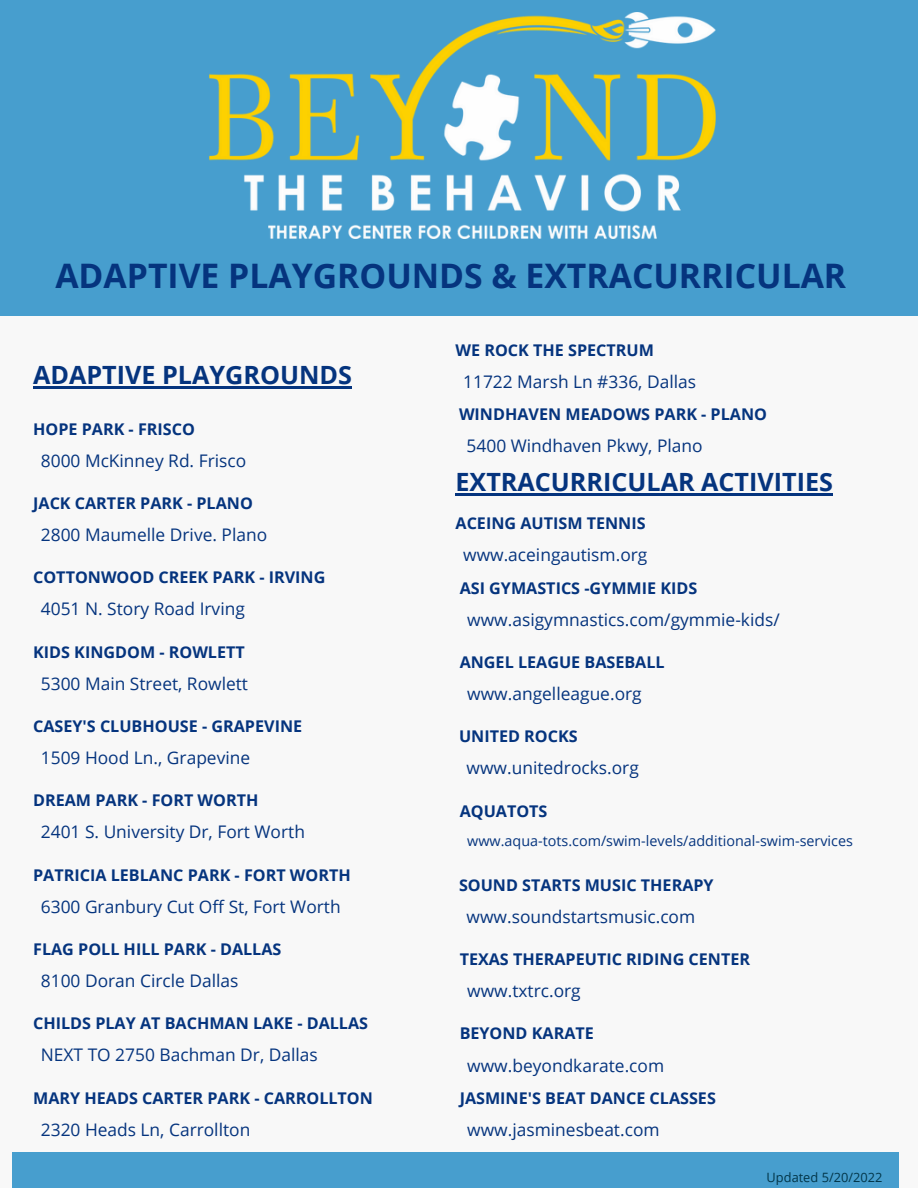
<style>
.page{position:relative;width:918px;height:1188px;background:#f8f8f8}
.page>*{position:absolute;margin:0;border:0;box-sizing:border-box;transform-origin:0 0}
.t1{font:700 33.75px "Open Sans";color:#05347e}
.t2{font:700 25.2px "Open Sans";color:#05347e}
.t3{font:17.4px "Open Sans";color:#05347e}
.t4{font:700 16.2px "Open Sans";color:#05347e}
.t5{font:14.4px "Open Sans";color:#05347e}
.t6{font:12.75px "Open Sans";color:#023649}
</style>
<div class="page">
<div style="left:0;top:0;width:918px;height:316px;background:#479ece"></div>
<div style="left:13px;top:1153px;width:886px;height:35px;background:#479ece"></div>
<img style="left:209px;top:13px;width:506px;height:226px">
<hr style="left:33px;top:386px;width:319px;height:3px;background:#05347e">
<hr style="left:456px;top:493px;width:377px;height:2px;background:#05347e">
<h1 class="t1" style="left:55px;top:252px;width:792px">ADAPTIVE PLAYGROUNDS &amp; EXTRACURRICULAR</h1>
<h2 class="t2" style="left:33px;top:357px;width:320px">ADAPTIVE PLAYGROUNDS</h2>
<p class="t4" style="left:33px;top:418px;width:163px">HOPE PARK - FRISCO</p>
<p class="t3" style="left:41px;top:448px;width:207px">8000 McKinney Rd. Frisco</p>
<p class="t4" style="left:33px;top:492px;width:221px">JACK CARTER PARK - PLANO</p>
<p class="t3" style="left:41px;top:523px;width:228px">2800 Maumelle Drive. Plano</p>
<p class="t4" style="left:33px;top:566px;width:294px">COTTONWOOD CREEK PARK - IRVING</p>
<p class="t3" style="left:41px;top:597px;width:206px">4051 N. Story Road Irving</p>
<p class="t4" style="left:33px;top:641px;width:213px">KIDS KINGDOM - ROWLETT</p>
<p class="t3" style="left:41px;top:671px;width:209px">5300 Main Street, Rowlett</p>
<p class="t4" style="left:33px;top:715px;width:271px">CASEY'S CLUBHOUSE - GRAPEVINE</p>
<p class="t3" style="left:41px;top:746px;width:211px">1509 Hood Ln., Grapevine</p>
<p class="t4" style="left:33px;top:789px;width:227px">DREAM PARK - FORT WORTH</p>
<p class="t3" style="left:41px;top:820px;width:266px">2401 S. University Dr, Fort Worth</p>
<p class="t4" style="left:33px;top:863px;width:319px">PATRICIA LEBLANC PARK - FORT WORTH</p>
<p class="t3" style="left:41px;top:894px;width:301px">6300 Granbury Cut Off St, Fort Worth</p>
<p class="t4" style="left:33px;top:938px;width:250px">FLAG POLL HILL PARK - DALLAS</p>
<p class="t3" style="left:41px;top:969px;width:199px">8100 Doran Circle Dallas</p>
<p class="t4" style="left:33px;top:1012px;width:336px">CHILDS PLAY AT BACHMAN LAKE - DALLAS</p>
<p class="t3" style="left:41px;top:1043px;width:278px">NEXT TO 2750 Bachman Dr, Dallas</p>
<p class="t4" style="left:33px;top:1086px;width:341px">MARY HEADS CARTER PARK - CARROLLTON</p>
<p class="t3" style="left:41px;top:1117px;width:211px">2320 Heads Ln, Carrollton</p>
<p class="t4" style="left:456px;top:338px;width:200px">WE ROCK THE SPECTRUM</p>
<p class="t3" style="left:463px;top:369px;width:234px">11722 Marsh Ln #336, Dallas</p>
<p class="t4" style="left:459px;top:403px;width:310px">WINDHAVEN MEADOWS PARK - PLANO</p>
<p class="t3" style="left:467px;top:434px;width:238px">5400 Windhaven Pkwy, Plano</p>
<h2 class="t2" style="left:456px;top:464px;width:379px">EXTRACURRICULAR ACTIVITIES</h2>
<p class="t4" style="left:456px;top:512px;width:192px">ACEING AUTISM TENNIS</p>
<p class="t3" style="left:463px;top:543px;width:186px">www.aceingautism.org</p>
<p class="t4" style="left:460px;top:577px;width:239px">ASI GYMASTICS -GYMMIE KIDS</p>
<p class="t3" style="left:467px;top:607px;width:314px">www.asigymnastics.com/gymmie-kids/</p>
<p class="t4" style="left:460px;top:651px;width:206px">ANGEL LEAGUE BASEBALL</p>
<p class="t3" style="left:467px;top:681px;width:176px">www.angelleague.org</p>
<p class="t4" style="left:459px;top:725px;width:120px">UNITED ROCKS</p>
<p class="t3" style="left:467px;top:756px;width:174px">www.unitedrocks.org</p>
<p class="t4" style="left:460px;top:800px;width:89px">AQUATOTS</p>
<p class="t5" style="left:467px;top:831px;width:387px">www.aqua-tots.com/swim-levels/additional-swim-services</p>
<p class="t4" style="left:459px;top:873px;width:256px">SOUND STARTS MUSIC THERAPY</p>
<p class="t3" style="left:467px;top:904px;width:230px">www.soundstartsmusic.com</p>
<p class="t4" style="left:460px;top:948px;width:292px">TEXAS THERAPEUTIC RIDING CENTER</p>
<p class="t3" style="left:467px;top:979px;width:115px">www.txtrc.org</p>
<p class="t4" style="left:460px;top:1022px;width:136px">BEYOND KARATE</p>
<p class="t3" style="left:467px;top:1053px;width:198px">www.beyondkarate.com</p>
<p class="t4" style="left:460px;top:1086px;width:258px">JASMINE'S BEAT DANCE CLASSES</p>
<p class="t3" style="left:467px;top:1117px;width:194px">www.jasminesbeat.com</p>
<p class="t6" style="left:767px;top:1168px;width:117px">Updated 5/20/2022</p>
</div>
